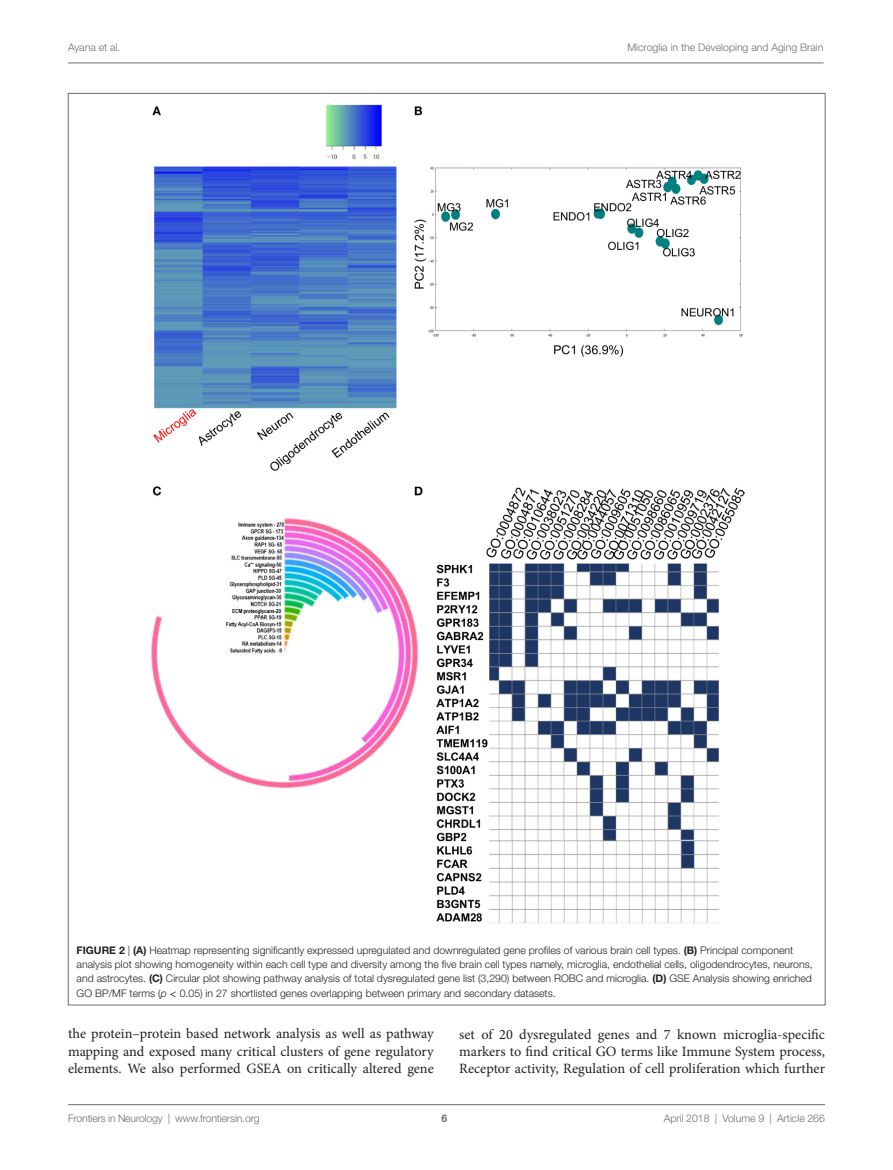
<style>
.page{position:relative;width:893px;height:1170px;background:#fff}
.page>*{position:absolute;margin:0;border:0;box-sizing:border-box;transform-origin:0 0}
.t1{font:14.25px/17.2px "Minion Pro";color:#231f20;text-align:justify}
.t2{font:300 10.5px/14.2px "Helvetica Neue LT Std";color:#231f20}
.t3{font:300 10.5px "Helvetica Neue LT Std";color:#6c6d70}
.t4{font:700 10.5px "Helvetica Neue LT Std";color:#6c6d70}
.s1{font-weight:700}
.s2{font-style:italic}
.s3{font-family:"STIX General";font-weight:400}
</style>
<div class="page">
<img style="left:151px;top:105px;width:593px;height:818px">
<hr style="left:68px;top:63px;width:756px;height:1px;background:#6c6d70">
<hr style="left:68px;top:1104px;width:757px;height:1px;background:#6c6d70">
<p class="t3" style="left:68px;top:41px;width:54px">Ayana et al.</p>
<p class="t3" style="left:627px;top:41px;width:198px">Microglia in the Developing and Aging Brain</p>
<p class="t2" style="left:77px;top:942px;width:737px"><span class="s1">FIGURE 2</span> | <span class="s1">(A)</span> Heatmap representing significantly expressed upregulated and downregulated gene profiles of various brain cell types. <span class="s1">(B)</span> Principal component analysis plot showing homogeneity within each cell type and diversity among the five brain cell types namely, microglia, endothelial cells, oligodendrocytes, neurons, and astrocytes. <span class="s1">(C)</span> Circular plot showing pathway analysis of total dysregulated gene list (3,290) between ROBC and microglia. <span class="s1">(D)</span> GSE Analysis showing enriched GO BP/MF terms (<span class="s2">p</span> <span class="s3">&lt;</span> 0.05) in 27 shortlisted genes overlapping between primary and secondary datasets.</p>
<h1 class="t1" style="left:68px;top:1025px;width:367px">the protein–protein based network analysis as well as pathway mapping and exposed many critical clusters of gene regulatory elements. We also performed GSEA on critically altered gene</h1>
<h1 class="t1" style="left:459px;top:1025px;width:367px">set of 20 dysregulated genes and 7 known microglia-specific markers to find critical GO terms like Immune System process, Receptor activity, Regulation of cell proliferation which further</h1>
<p class="t3" style="left:68px;top:1111px;width:193px">Frontiers in Neurology | www.frontiersin.org</p>
<p class="t3" style="left:664px;top:1111px;width:163px">April 2018 | Volume 9 | Article 266</p>
<p class="t4" style="left:441px;top:1111px;width:7px">6</p>
</div>
